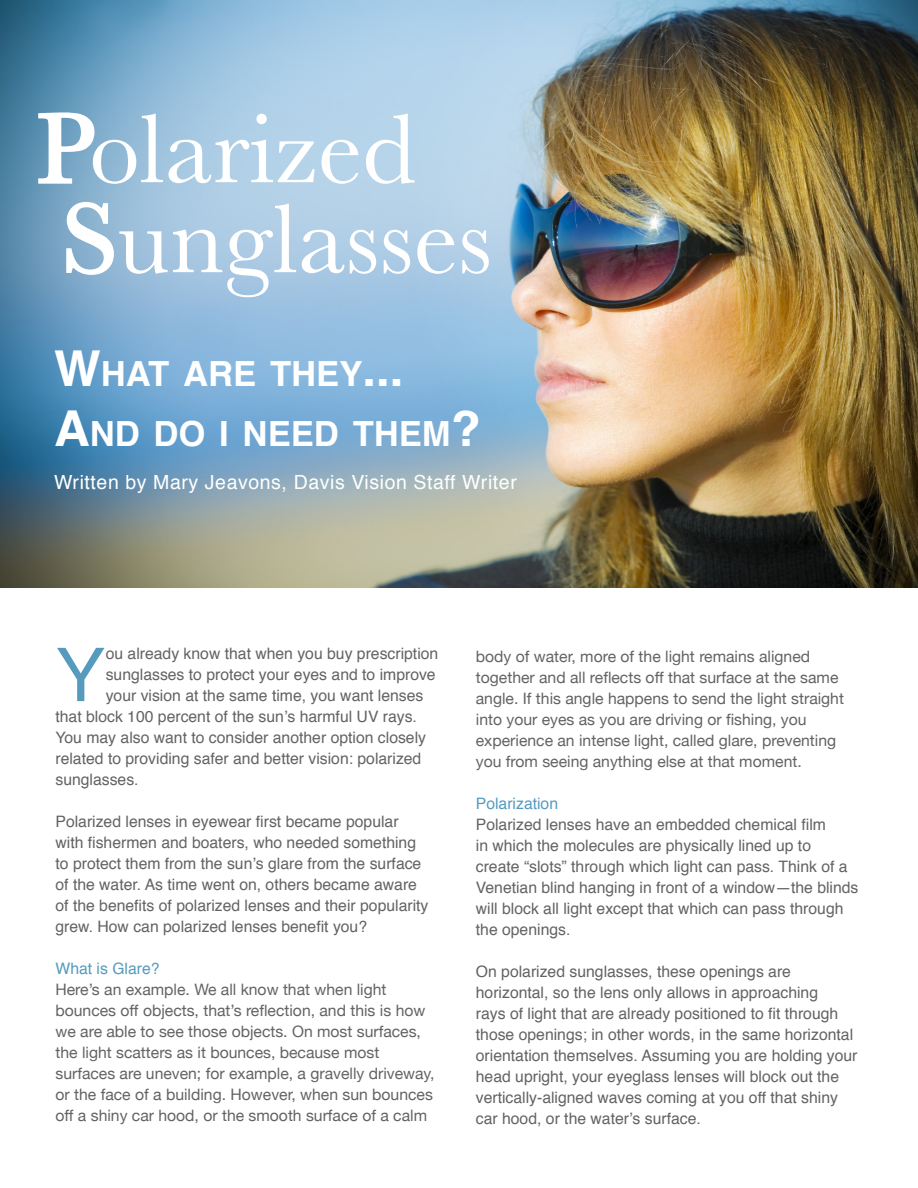
<style>
.page{position:relative;width:918px;height:1188px;background:#fff}
.page>*{position:absolute;margin:0;border:0;box-sizing:border-box;transform-origin:0 0}
.t1{font:102px "Baskerville";color:#fff}
.body{font:74.25px "Helvetica";color:#569bbe}
.t2{font:700 34.65px "Helvetica";color:#fff}
.t3{font:19.5px "Helvetica";letter-spacing:.03em;color:#fff}
.body-2{font:15.75px/21px "Helvetica";color:#636366}
.body-3{font:15.75px/21px "Helvetica Neue";color:#636366}
.heading{font:15.75px "Helvetica";color:#569bbe}
.s1{font-size:49.5px}
</style>
<div class="page">
<img style="left:0;top:1px;width:918px;height:587px">
<svg style="left:37px;top:111px;width:59px;height:74px"></svg>
<svg style="left:65px;top:200px;width:50px;height:76px"></svg>
<p class="t1" style="left:36px;top:89px;width:381px">Polarized</p>
<p class="t1" style="left:62px;top:179px;width:432px">Sunglasses</p>
<p class="t2" style="left:54px;top:343px;width:351px"><span class="s1">W</span>HAT ARE THEY<span class="s1">...</span></p>
<p class="t2" style="left:54px;top:402px;width:429px"><span class="s1">A</span>ND DO I NEED THEM<span class="s1">?</span></p>
<p class="t3" style="left:54px;top:465px;width:464px">Written by Mary Jeavons, Davis Vision Staff Writer</p>
<p class="body" style="left:56px;top:612px;width:51px">Y</p>
<p class="body-2" style="left:106px;top:643px;width:334px">ou already know that when you buy prescription</p>
<p class="body-2" style="left:106px;top:664px;width:332px">sunglasses to protect your eyes and to improve</p>
<p class="body-2" style="left:106px;top:685px;width:319px">your vision at the same time, you want lenses</p>
<p class="body-2" style="left:56px;top:706px;width:363px">that block 100 percent of the sun’s harmful UV rays.</p>
<p class="body-2" style="left:56px;top:727px;width:372px">You may also want to consider another option closely</p>
<p class="body-2" style="left:56px;top:748px;width:367px">related to providing safer and better vision: polarized</p>
<p class="body-2" style="left:56px;top:769px;width:85px">sunglasses.</p>
<p class="body-2" style="left:56px;top:811px;width:374px">Polarized lenses in eyewear first became popular with fishermen and boaters, who needed something to protect them from the sun’s glare from the surface of the water. As time went on, others became aware of the benefits of polarized lenses and their popularity grew. How can polarized lenses benefit you?</p>
<p class="heading" style="left:56px;top:955px;width:106px">What is Glare?</p>
<p class="body-3" style="left:56px;top:979px;width:381px">Here’s an example. We all know that when light bounces off objects, that’s reflection, and this is how we are able to see those objects. On most surfaces, the light scatters as it bounces, because most surfaces are uneven; for example, a gravelly driveway, or the face of a building. However, when sun bounces off a shiny car hood, or the smooth surface of a calm</p>
<p class="body-3" style="left:476px;top:646px;width:370px">body of water, more of the light remains aligned together and all reflects off that surface at the same angle. If this angle happens to send the light straight into your eyes as you are driving or fishing, you experience an intense light, called glare, preventing you from seeing anything else at that moment.</p>
<p class="heading" style="left:476px;top:790px;width:84px">Polarization</p>
<p class="body-2" style="left:476px;top:814px;width:384px">Polarized lenses have an embedded chemical film<br>in which the molecules are physically lined up to create “slots” through which light can pass. Think of a Venetian blind hanging in front of a window—the blinds will block all light except that which can pass through the openings.</p>
<p class="body-2" style="left:476px;top:961px;width:383px">On polarized sunglasses, these openings are horizontal, so the lens only allows in approaching<br>rays of light that are already positioned to fit through those openings; in other words, in the same horizontal orientation themselves. Assuming you are holding your head upright, your eyeglass lenses will block out the vertically-aligned waves coming at you off that shiny car hood, or the water’s surface.</p>
</div>
